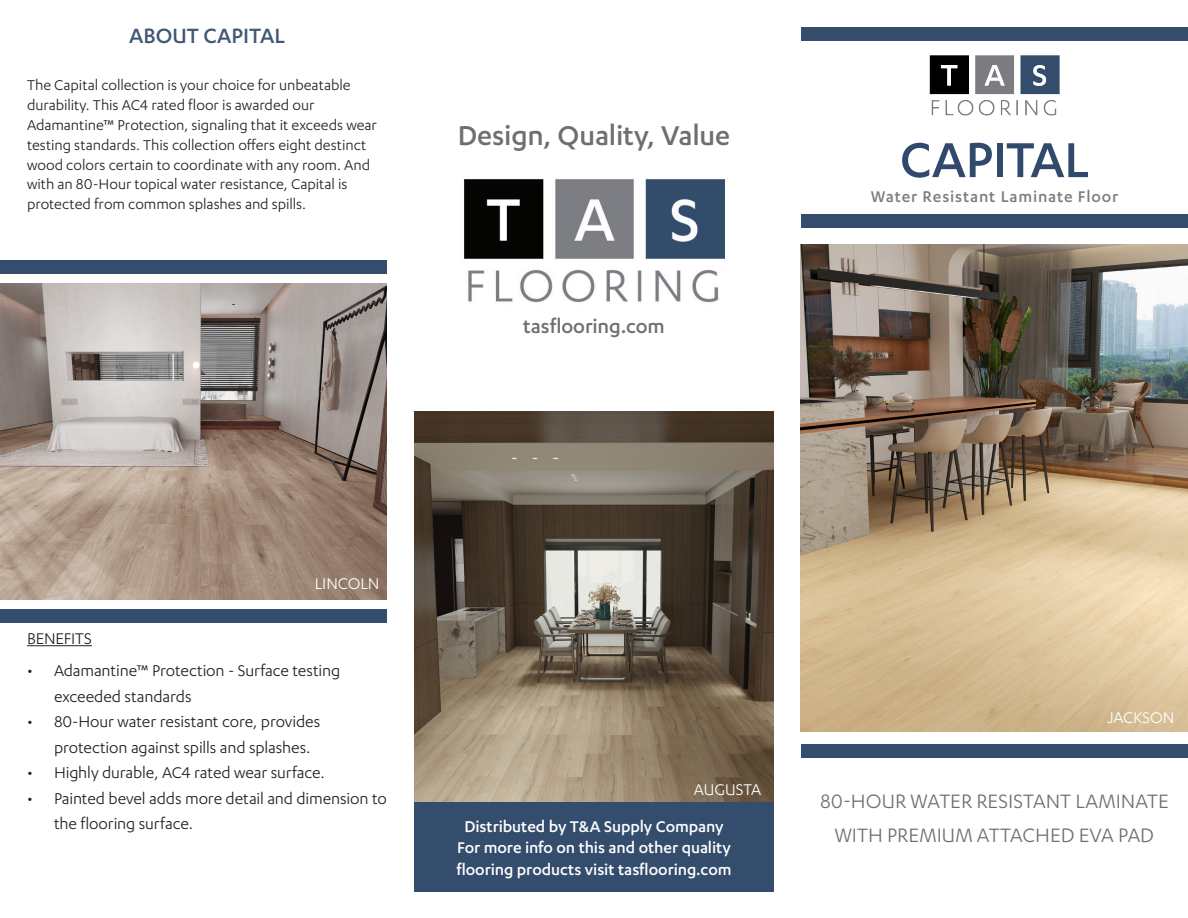
<style>
.page{position:relative;width:1188px;height:918px;background:#fff}
.page>*{position:absolute;margin:0;border:0;box-sizing:border-box;transform-origin:0 0}
.t1{font:500 57px "Karbon";letter-spacing:-.01em;color:#314a6b}
.t2{font:500 31.5px "Karbon";letter-spacing:-.01em;color:#6d6f71}
.White_text{font:500 24px "Karbon";color:#425774}
.t3{font:22.5px/34.5px "Karbon";color:#6d6f71;text-align:center}
.t4{font:500 22.5px "Karbon";letter-spacing:-.005em;color:#6d6f71}
.t5{font:18px/25.5px "Karbon";letter-spacing:-.005em;color:#231f20}
.t6{font:500 18px/21.6px "Karbon";letter-spacing:-.005em;color:#fff}
.t7{font:500 18px "Karbon";letter-spacing:.045em;color:#7c7c82}
.t8{font:18px "Karbon";letter-spacing:-.005em;color:#fff}
.t9{font:16.5px/19.8px "Karbon";letter-spacing:-.005em;color:#231f20}
</style>
<div class="page">
<img style="left:464px;top:179px;width:261px;height:124px">
<img style="left:414px;top:411px;width:360px;height:391px">
<div style="left:414px;top:802px;width:360px;height:90px;background:#344d6d"></div>
<div style="left:801px;top:27px;width:387px;height:13px;background:#344d6d"></div>
<img style="left:801px;top:244px;width:387px;height:487px">
<div style="left:801px;top:214px;width:387px;height:13px;background:#344d6d"></div>
<div style="left:801px;top:744px;width:387px;height:13px;background:#344d6d"></div>
<img style="left:929px;top:55px;width:131px;height:61px">
<div style="left:0;top:610px;width:387px;height:13px;background:#344d6d"></div>
<div style="left:0;top:260px;width:387px;height:14px;background:#344d6d"></div>
<hr style="left:27px;top:645px;width:65px;height:1px;background:#231f20">
<img style="left:0;top:284px;width:387px;height:316px">
<p class="White_text" style="left:129px;top:23px;width:157px">ABOUT CAPITAL</p>
<p class="t9" style="left:27px;top:75px;width:351px">The Capital collection is your choice for unbeatable durability. This AC4 rated floor is awarded our Adamantine™ Protection, signaling that it exceeds wear testing standards. This collection offers eight destinct wood colors certain to coordinate with any room. And with an 80-Hour topical water resistance, Capital is protected from common splashes and spills.</p>
<p class="t2" style="left:458px;top:117px;width:274px">Design, Quality, Value</p>
<p class="t4" style="left:523px;top:313px;width:143px">tasflooring.com</p>
<h1 class="t1" style="left:900px;top:128px;width:191px">CAPITAL</h1>
<p class="t7" style="left:871px;top:187px;width:249px">Water Resistant Laminate Floor</p>
<p class="t8" style="left:315px;top:574px;width:66px">LINCOLN</p>
<p class="t5" style="left:27px;top:625px;width:66px">BENEFITS</p>
<p class="t5" style="left:54px;top:657px;width:288px;text-indent:-27px">• Adamantine™ Protection - Surface testing exceeded standards</p>
<p class="t5" style="left:54px;top:708px;width:268px;text-indent:-27px">• 80-Hour water resistant core, provides protection against spills and splashes.</p>
<p class="t5" style="left:27px;top:759px;width:299px">• Highly durable, AC4 rated wear surface.</p>
<p class="t5" style="left:54px;top:785px;width:334px;text-indent:-27px">• Painted bevel adds more detail and dimension to the flooring surface.</p>
<p class="t8" style="left:694px;top:780px;width:69px">AUGUSTA</p>
<p class="t6" style="left:464px;top:815px;width:261px">Distributed by T&amp;A Supply Company</p>
<p class="t6" style="left:456px;top:836px;width:277px">For more info on this and other quality flooring products visit tasflooring.com</p>
<p class="t8" style="left:1107px;top:708px;width:69px">JACKSON</p>
<h2 class="t3" style="left:820px;top:783px;width:350px">80-HOUR WATER RESISTANT LAMINATE<br>WITH PREMIUM ATTACHED EVA PAD</h2>
</div>
